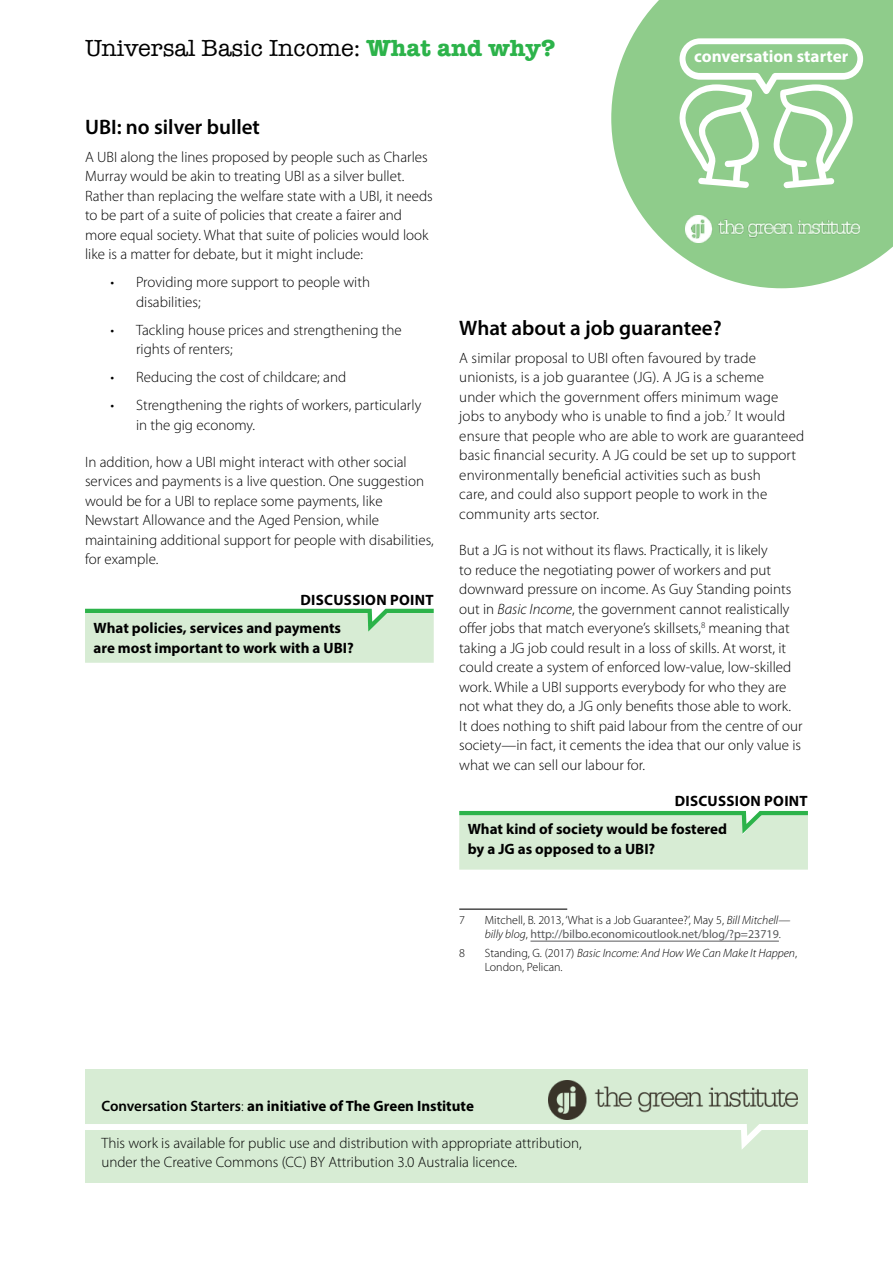
<style>
.page{position:relative;width:893px;height:1263px;background:#fff}
.page>*{position:absolute;margin:0;border:0;box-sizing:border-box;transform-origin:0 0}
.t1{font:24px "American Typewriter";color:#000}
.t2{font:600 21px "Myriad Pro";color:#000}
.t3{font:700 17.25px "Myriad Pro";color:#fff}
.text{font:300 15px/19.5px "Myriad Pro";color:#000}
.copyright{font:300 15px/19.5px "Myriad Pro";color:#000}
.discussion_point{font:700 15px/19.5px "Myriad Pro";color:#000}
.text-2{font:700 15px "Myriad Pro";color:#000}
.discussion_point-2{font:700 15px "Myriad Pro";letter-spacing:.02em;color:#000}
.Footnote_text{font:300 12px/14.4px "Myriad Pro";color:#000}
.Footnote_text-2{font:italic 300 12px/14.4px "Myriad Pro";color:#000}
.s1{font-weight:700;color:#2cb34a}
.s2{font-style:italic}
.s3{font-weight:400;color:#58595b}
.s4{font-style:normal}
.s5{font-weight:600}
.s6{font-weight:300}
</style>
<div class="page">
<svg style="left:85px;top:608px;width:349px;height:55px;background:#c9e7c9"></svg>
<svg style="left:459px;top:811px;width:349px;height:59px;background:#cae7ca"></svg>
<div style="left:85px;top:1069px;width:723px;height:114px;background:#d7ecd4"></div>
<hr style="left:459px;top:908px;width:108px;height:2px;background:#000">
<hr style="left:530px;top:941px;width:249px;height:1px;background:#58595b">
<img style="left:548px;top:1080px;width:249px;height:38px">
<svg style="left:85px;top:1118px;width:723px;height:31px"></svg>
<svg style="left:611px;top:0;width:282px;height:288px;fill:#8fcc8b"></svg>
<svg style="left:678px;top:38px;width:185px;height:150px"></svg>
<img style="left:685px;top:215px;width:175px;height:27px">
<h1 class="t1" style="left:85px;top:30px;width:472px">Universal Basic Income: <span class="s1">What and why?</span></h1>
<p class="t3" style="left:694px;top:45px;width:156px">conversation starter</p>
<h2 class="t2" style="left:85px;top:114px;width:176px">UBI: no silver bullet</h2>
<p class="text" style="left:85px;top:147px;width:349px">A UBI along the lines proposed by people such as Charles Murray would be akin to treating UBI as a silver bullet.<br>Rather than replacing the welfare state with a UBI, it needs to be part of a suite of policies that create a fairer and more equal society. What that suite of policies would look like is a matter for debate, but it might include:</p>
<p class="text" style="left:136px;top:273px;width:235px;text-indent:-26px">• Providing more support to people with disabilities;</p>
<p class="text" style="left:136px;top:320px;width:267px;text-indent:-26px">• Tackling house prices and strengthening the rights of renters;</p>
<p class="text" style="left:111px;top:368px;width:237px">• Reducing the cost of childcare; and</p>
<p class="text" style="left:136px;top:396px;width:287px;text-indent:-26px">• Strengthening the rights of workers, particularly in the gig economy.</p>
<p class="text" style="left:85px;top:452px;width:350px">In addition, how a UBI might interact with other social services and payments is a live question. One suggestion would be for a UBI to replace some payments, like Newstart Allowance and the Aged Pension, while maintaining additional support for people with disabilities, for example.</p>
<p class="discussion_point-2" style="left:300px;top:590px;width:135px">DISCUSSION POINT</p>
<p class="discussion_point" style="left:94px;top:618px;width:262px">What policies, services and payments are most important to work with a UBI?</p>
<h2 class="t2" style="left:459px;top:314px;width:264px">What about a job guarantee?</h2>
<p class="text" style="left:459px;top:348px;width:346px">A similar proposal to UBI often favoured by trade unionists, is a job guarantee (JG). A JG is a scheme under which the government offers minimum wage jobs to anybody who is unable to find a job.<sup>7</sup> It would ensure that people who are able to work are guaranteed basic financial security. A JG could be set up to support environmentally beneficial activities such as bush<br>care, and could also support people to work in the community arts sector.</p>
<p class="text" style="left:459px;top:540px;width:345px">But a JG is not without its flaws. Practically, it is likely<br>to reduce the negotiating power of workers and put downward pressure on income. As Guy Standing points out in <span class="s2">Basic Income</span>, the government cannot realistically offer jobs that match everyone’s skillsets,<sup>8</sup> meaning that taking a JG job could result in a loss of skills. At worst, it could create a system of enforced low-value, low-skilled work. While a UBI supports everybody for who they are not what they do, a JG only benefits those able to work.<br>It does nothing to shift paid labour from the centre of our society—in fact, it cements the idea that our only value is what we can sell our labour for.</p>
<p class="discussion_point-2" style="left:675px;top:791px;width:135px">DISCUSSION POINT</p>
<p class="discussion_point" style="left:468px;top:819px;width:261px">What kind of society would be fostered by a JG as opposed to a UBI?</p>
<p class="Footnote_text" style="left:459px;top:912px;width:7px">7</p>
<p class="Footnote_text" style="left:485px;top:912px;width:307px">Mitchell, B. 2013, ‘What is a Job Guarantee?’, May 5, <span class="s2">Bill Mitchell— billy blog</span>, <span class="s3">http://bilbo.economicoutlook.net/blog/?p=23719</span>.</p>
<p class="Footnote_text" style="left:459px;top:945px;width:7px">8</p>
<p class="Footnote_text-2" style="left:485px;top:945px;width:314px"><span class="s4">Standing, G. (2017)</span> Basic Income: And How We Can Make It Happen<span class="s4">,<br>London, Pelican.</span></p>
<p class="text-2" style="left:101px;top:1096px;width:374px"><span class="s5">Conversation Starters</span><span class="s6">:</span> an initiative of The Green Institute</p>
<p class="copyright" style="left:101px;top:1133px;width:482px">This work is available for public use and distribution with appropriate attribution, under the Creative Commons (CC) BY Attribution 3.0 Australia licence.</p>
</div>
